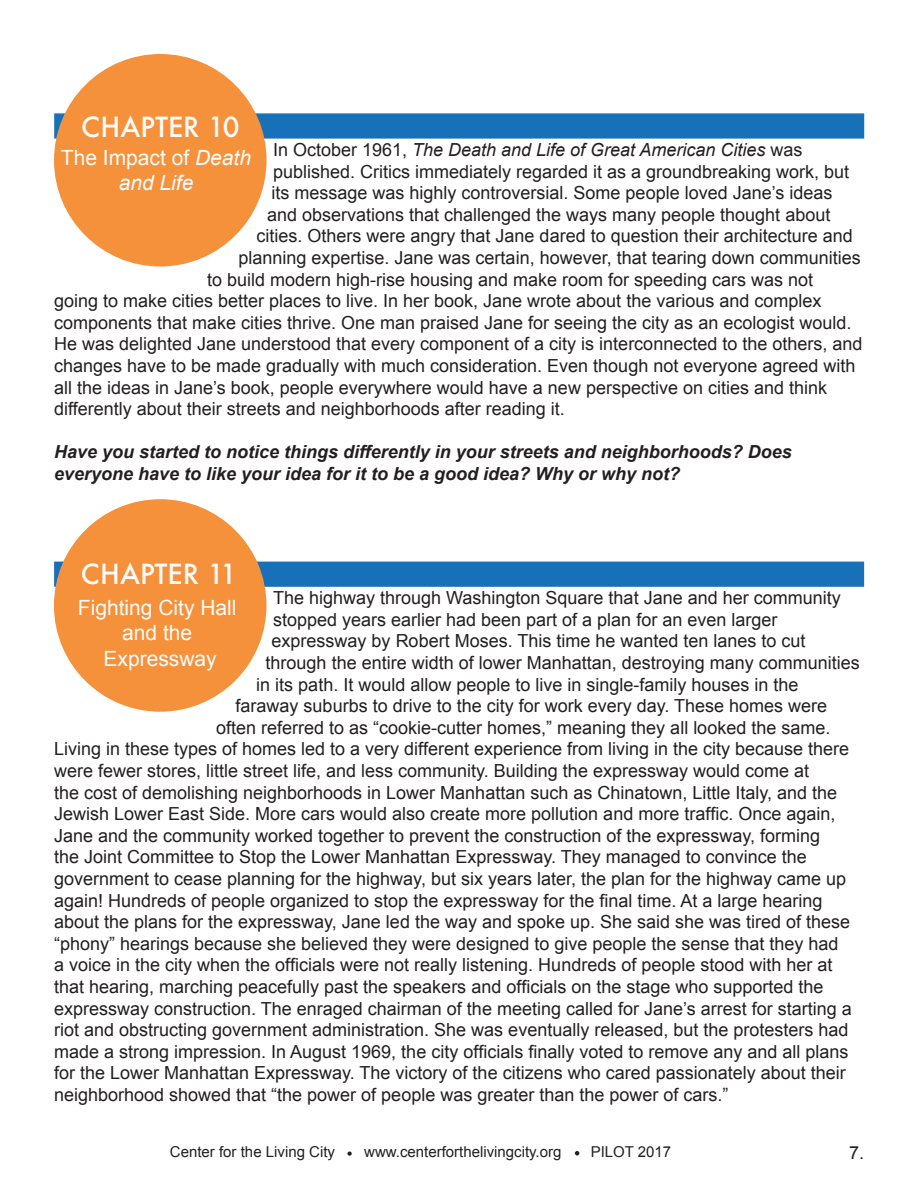
<style>
.page{position:relative;width:918px;height:1188px;background:#fff}
.page>*{position:absolute;margin:0;border:0;box-sizing:border-box;transform-origin:0 0}
.t1{font:500 27px "Futura";color:#fcfcfc}
.t2{font:21px/25.2px "Arial";color:#fcfcfc;text-align:center}
.t3{font:italic 21px/25.2px "Arial";color:#fcfcfc;text-align:center}
.t4{font:18px/21.6px "Arial";color:#231f20}
.t5{font:italic 700 18px/21.6px "Arial";color:#231f20}
.t6{font:italic 18px "Arial";color:#231f20}
.t7{font:15px "Arial";color:#231f20}
.s1{font-style:normal}
</style>
<div class="page">
<div style="left:54px;top:113px;width:810px;height:26px;background:#1870b9;border:2px solid #1870b9"></div>
<div style="left:54px;top:54px;width:213px;height:213px;background:#f6913b;border-radius:50%"></div>
<div style="left:54px;top:562px;width:810px;height:25px;background:#1870b9;border:2px solid #1870b9"></div>
<div style="left:54px;top:499px;width:212px;height:213px;background:#f6913b;border-radius:50%"></div>
<svg style="left:347px;top:1152px;width:5px;height:4px"></svg>
<svg style="left:575px;top:1151px;width:4px;height:4px"></svg>
<p class="t1" style="left:81px;top:108px;width:160px">CHAPTER 10</p>
<p class="t6" style="left:273px;top:138px;width:531px"><span class="s1">In October 1961,</span> The Death and Life of Great American Cities <span class="s1">was</span></p>
<p class="t4" style="left:273px;top:161px;width:578px">published. Critics immediately regarded it as a groundbreaking work, but</p>
<p class="t4" style="left:272px;top:182px;width:562px">its message was highly controversial. Some people loved Jane’s ideas</p>
<p class="t4" style="left:267px;top:204px;width:565px">and observations that challenged the ways many people thought about</p>
<p class="t4" style="left:257px;top:225px;width:598px">cities. Others were angry that Jane dared to question their architecture and</p>
<p class="t4" style="left:239px;top:247px;width:624px">planning expertise. Jane was certain, however, that tearing down communities</p>
<p class="t4" style="left:207px;top:269px;width:608px">to build modern high-rise housing and make room for speeding cars was not</p>
<p class="t4" style="left:54px;top:290px;width:769px">going to make cities better places to live. In her book, Jane wrote about the various and complex</p>
<p class="t4" style="left:54px;top:312px;width:799px">components that make cities thrive. One man praised Jane for seeing the city as an ecologist would.</p>
<p class="t4" style="left:54px;top:333px;width:810px">He was delighted Jane understood that every component of a city is interconnected to the others, and</p>
<p class="t4" style="left:54px;top:355px;width:803px">changes have to be made gradually with much consideration. Even though not everyone agreed with</p>
<p class="t4" style="left:54px;top:377px;width:775px">all the ideas in Jane’s book, people everywhere would have a new perspective on cities and think</p>
<p class="t4" style="left:54px;top:398px;width:512px">differently about their streets and neighborhoods after reading it.</p>
<p class="t5" style="left:54px;top:442px;width:739px">Have you started to notice things differently in your streets and neighborhoods? Does everyone have to like your idea for it to be a good idea? Why or why not?</p>
<p class="t3" style="left:61px;top:145px;width:192px"><span class="s1">The Impact of</span> Death and Life</p>
<p class="t1" style="left:81px;top:555px;width:158px">CHAPTER 11</p>
<p class="t4" style="left:273px;top:587px;width:569px">The highway through Washington Square that Jane and her community</p>
<p class="t4" style="left:273px;top:609px;width:506px">stopped years earlier had been part of a plan for an even larger</p>
<p class="t4" style="left:272px;top:630px;width:535px">expressway by Robert Moses. This time he wanted ten lanes to cut</p>
<p class="t4" style="left:266px;top:652px;width:596px">through the entire width of lower Manhattan, destroying many communities</p>
<p class="t4" style="left:256px;top:674px;width:544px">in its path. It would allow people to live in single-family houses in the</p>
<p class="t4" style="left:236px;top:695px;width:593px">faraway suburbs to drive to the city for work every day. These homes were</p>
<p class="t4" style="left:216px;top:717px;width:616px">often referred to as “cookie-cutter homes,” meaning they all looked the same.</p>
<p class="t4" style="left:54px;top:738px;width:797px">Living in these types of homes led to a very different experience from living in the city because there</p>
<p class="t4" style="left:54px;top:760px;width:756px">were fewer stores, little street life, and less community. Building the expressway would come at</p>
<p class="t4" style="left:54px;top:782px;width:785px">the cost of demolishing neighborhoods in Lower Manhattan such as Chinatown, Little Italy, and the</p>
<p class="t4" style="left:54px;top:803px;width:783px">Jewish Lower East Side. More cars would also create more pollution and more traffic. Once again,</p>
<p class="t4" style="left:54px;top:825px;width:768px">Jane and the community worked together to prevent the construction of the expressway, forming</p>
<p class="t4" style="left:54px;top:846px;width:754px">the Joint Committee to Stop the Lower Manhattan Expressway. They managed to convince the</p>
<p class="t4" style="left:54px;top:868px;width:794px">government to cease planning for the highway, but six years later, the plan for the highway came up</p>
<p class="t4" style="left:54px;top:890px;width:770px">again! Hundreds of people organized to stop the expressway for the final time. At a large hearing</p>
<p class="t4" style="left:54px;top:911px;width:798px">about the plans for the expressway, Jane led the way and spoke up. She said she was tired of these</p>
<p class="t4" style="left:54px;top:933px;width:786px">“phony” hearings because she believed they were designed to give people the sense that they had</p>
<p class="t4" style="left:54px;top:954px;width:780px">a voice in the city when the officials were not really listening. Hundreds of people stood with her at</p>
<p class="t4" style="left:54px;top:976px;width:771px">that hearing, marching peacefully past the speakers and officials on the stage who supported the</p>
<p class="t4" style="left:54px;top:998px;width:799px">expressway construction. The enraged chairman of the meeting called for Jane’s arrest for starting a</p>
<p class="t4" style="left:54px;top:1019px;width:796px">riot and obstructing government administration. She was eventually released, but the protesters had made a strong impression. In August 1969, the city officials finally voted to remove any and all plans for the Lower Manhattan Expressway. The victory of the citizens who cared passionately about their neighborhood showed that “the power of people was greater than the power of cars.”</p>
<p class="t2" style="left:78px;top:596px;width:160px">Fighting City Hall and the</p>
<p class="t2" style="left:104px;top:646px;width:115px">Expressway</p>
<p class="t7" style="left:170px;top:1142px;width:167px">Center for the Living City</p>
<p class="t7" style="left:364px;top:1142px;width:199px">www.centerforthelivingcity.org</p>
<p class="t7" style="left:591px;top:1142px;width:82px">PILOT 2017</p>
<p class="t4" style="left:849px;top:1142px;width:17px">7.</p>
</div>
